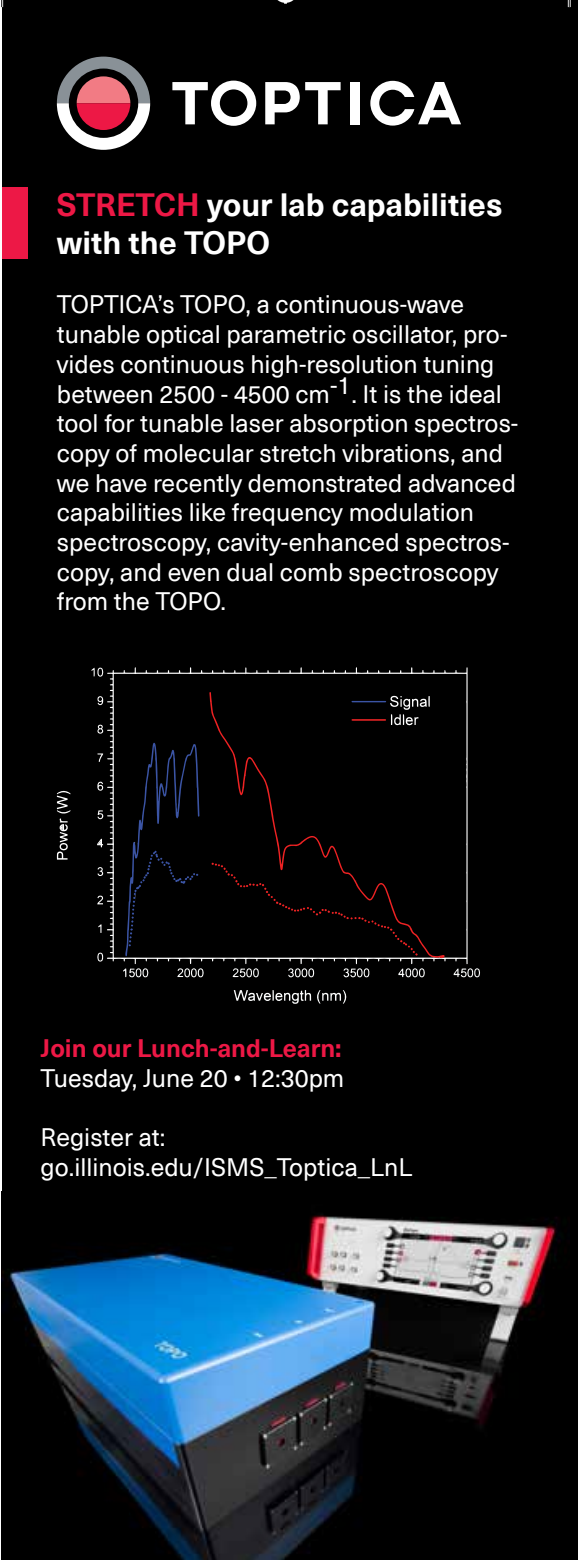
<style>
.page{position:relative;width:579px;height:1560px;background:#fff}
.page>*{position:absolute;margin:0;border:0;box-sizing:border-box;transform-origin:0 0}
.t1{font:700 31.5px/37.8px "Neue Haas Unica Pro";color:#fff}
.t2{font:24.75px/29.7px "Neue Haas Unica Pro";color:#fff}
.t3{font:700 24.75px "Neue Haas Unica Pro";color:#ed1845}
.s1{color:#ed1845}
</style>
<div class="page">
<div style="left:2px;top:0;width:575px;height:1560px;background:#000"></div>
<img style="left:2px;top:1215px;width:558px;height:345px">
<svg style="left:57px;top:57px;width:93px;height:93px"></svg>
<div style="left:350px;top:82px;width:10px;height:42px;background:#fff"></div>
<svg style="left:265px;top:82px;width:75px;height:42px"></svg>
<svg style="left:172px;top:81px;width:84px;height:45px"></svg>
<svg style="left:370px;top:81px;width:91px;height:45px"></svg>
<div style="left:2px;top:188px;width:26px;height:71px;background:#ed1846"></div>
<svg style="left:107px;top:667px;width:360px;height:297px"></svg>
<svg style="left:97px;top:782px;width:6px;height:9px"></svg>
<svg style="left:97px;top:810px;width:6px;height:9px"></svg>
<svg style="left:97px;top:696px;width:6px;height:10px"></svg>
<svg style="left:97px;top:724px;width:7px;height:10px"></svg>
<svg style="left:97px;top:895px;width:6px;height:9px"></svg>
<svg style="left:97px;top:867px;width:6px;height:9px"></svg>
<svg style="left:232px;top:968px;width:27px;height:10px"></svg>
<svg style="left:343px;top:968px;width:26px;height:10px"></svg>
<svg style="left:177px;top:968px;width:26px;height:9px"></svg>
<svg style="left:288px;top:968px;width:26px;height:9px"></svg>
<svg style="left:97px;top:953px;width:6px;height:9px"></svg>
<svg style="left:453px;top:968px;width:27px;height:9px"></svg>
<svg style="left:398px;top:968px;width:26px;height:9px"></svg>
<svg style="left:97px;top:753px;width:6px;height:9px"></svg>
<svg style="left:234px;top:990px;width:113px;height:14px"></svg>
<svg style="left:123px;top:968px;width:25px;height:9px"></svg>
<svg style="left:98px;top:924px;width:4px;height:9px"></svg>
<svg style="left:91px;top:668px;width:12px;height:9px"></svg>
<svg style="left:209px;top:692px;width:236px;height:266px"></svg>
<svg style="left:57px;top:790px;width:14px;height:70px"></svg>
<svg style="left:97px;top:839px;width:6px;height:8px"></svg>
<svg style="left:351px;top:696px;width:78px;height:30px"></svg>
<svg style="left:211px;top:863px;width:206px;height:95px"></svg>
<svg style="left:125px;top:742px;width:77px;height:216px"></svg>
<svg style="left:567px;top:0;width:3px;height:7px"></svg>
<svg style="left:1px;top:0;width:2px;height:7px"></svg>
<svg style="left:277px;top:0;width:17px;height:4px"></svg>
<p class="t1" style="left:57px;top:186px;width:447px"><span class="s1">STRETCH</span> your lab capabilities with the TOPO</p>
<p class="t2" style="left:57px;top:290px;width:463px">TOPTICA’s TOPO, a continuous-wave tunable optical parametric oscillator, pro&shy;vides continuous high-resolution tuning between 2500 - 4500 cm-1. It is the ideal tool for tunable laser absorption spectros&shy;copy of molecular stretch vibrations, and we have recently demonstrated advanced capabilities like frequency modulation spectroscopy, cavity-enhanced spectros&shy;copy, and even dual comb spectroscopy from the TOPO.</p>
<p class="t3" style="left:41px;top:1033px;width:302px">Join our Lunch-and-Learn:</p>
<p class="t2" style="left:41px;top:1063px;width:305px">Tuesday, June 20 • 12:30pm</p>
<p class="t2" style="left:41px;top:1123px;width:373px">Register at: go.illinois.edu/ISMS_Toptica_LnL</p>
</div>
